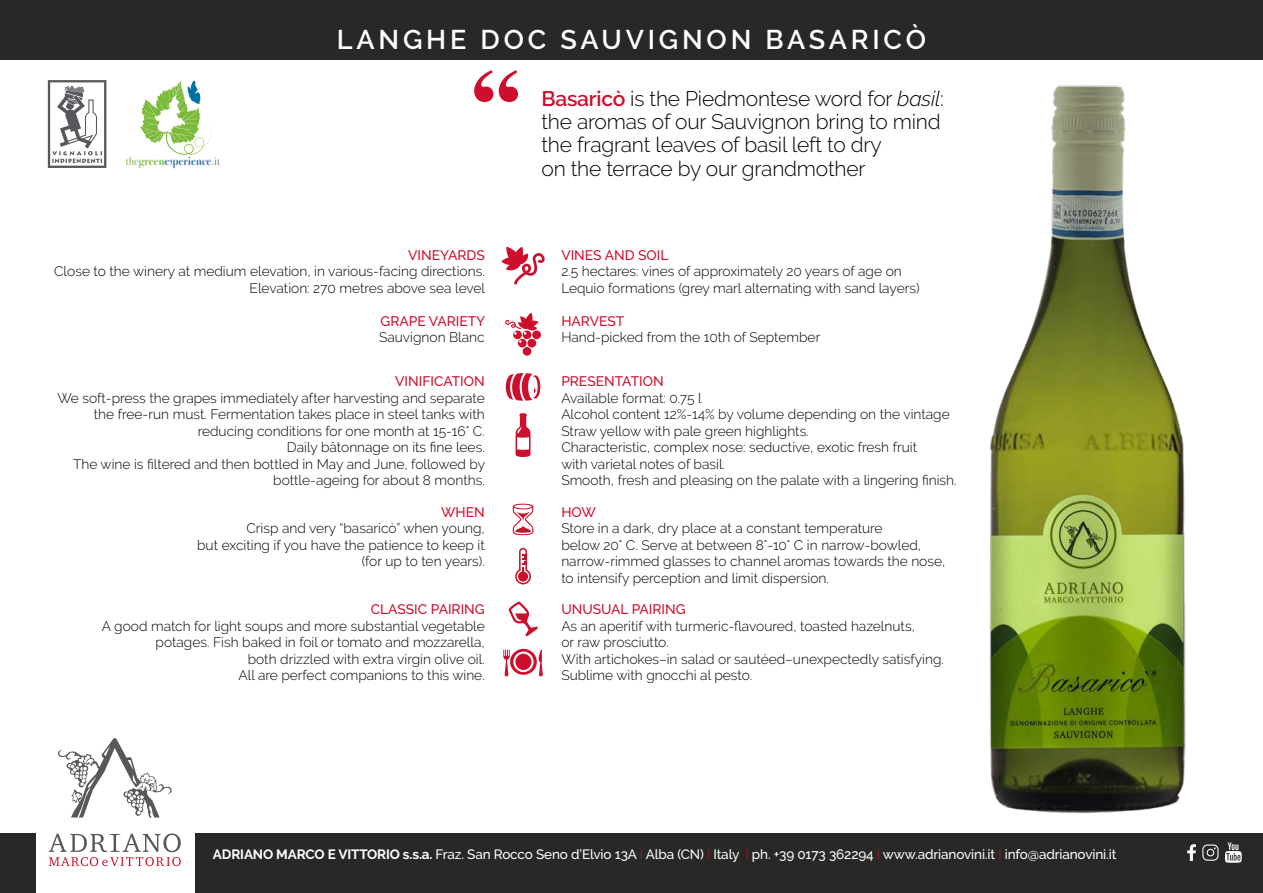
<style>
.page{position:relative;width:1263px;height:893px;background:#fff}
.page>*{position:absolute;margin:0;border:0;box-sizing:border-box;transform-origin:0 0}
.t1{font:600 27px "Raleway";letter-spacing:.14em;color:#fff}
.t2{font:300 21px/23.2px "Raleway";letter-spacing:-.01em;color:#000}
.t3{font:300 13.8px/16.5px "Raleway";color:#000;text-align:right}
.t4{font:500 13.8px "Raleway";color:#ce0e2d}
.t5{font:500 13.5px "Raleway";letter-spacing:-.01em;color:#fff}
.s1{font-weight:600;color:#ce0e2d}
.s2{font-style:italic}
.s3{font-weight:700}
.s4{font-weight:300;color:#ce0e2d}
</style>
<div class="page">
<svg style="left:49px;top:833px;width:132px;height:33px"></svg>
<svg style="left:58px;top:738px;width:114px;height:79px"></svg>
<div style="left:0;top:833px;width:36px;height:60px;background:#282827"></div>
<div style="left:195px;top:833px;width:1068px;height:60px;background:#282827"></div>
<svg style="left:140px;top:80px;width:71px;height:75px"></svg>
<img style="left:126px;top:156px;width:95px;height:12px">
<svg style="left:48px;top:80px;width:58px;height:88px"></svg>
<svg style="left:1187px;top:844px;width:9px;height:17px"></svg>
<svg style="left:1202px;top:844px;width:16px;height:17px"></svg>
<svg style="left:1225px;top:842px;width:17px;height:21px"></svg>
<div style="left:0;top:0;width:1263px;height:60px;background:#282827"></div>
<img style="left:989px;top:85px;width:197px;height:728px">
<svg style="left:499px;top:70px;width:19px;height:32px"></svg>
<svg style="left:474px;top:70px;width:19px;height:32px"></svg>
<svg style="left:501px;top:247px;width:44px;height:37px"></svg>
<svg style="left:505px;top:313px;width:36px;height:43px"></svg>
<svg style="left:506px;top:373px;width:34px;height:28px"></svg>
<svg style="left:516px;top:413px;width:14px;height:44px"></svg>
<svg style="left:513px;top:504px;width:20px;height:31px"></svg>
<svg style="left:515px;top:548px;width:16px;height:36px"></svg>
<svg style="left:508px;top:601px;width:30px;height:35px"></svg>
<svg style="left:510px;top:649px;width:27px;height:26px"></svg>
<div style="left:514px;top:653px;width:18px;height:18px;background:#ce0e2d;border-radius:50%"></div>
<div style="left:513px;top:652px;width:21px;height:20px;border:2px solid #fff;border-radius:50%"></div>
<svg style="left:503px;top:649px;width:7px;height:27px"></svg>
<svg style="left:538px;top:649px;width:5px;height:27px"></svg>
<h1 class="t1" style="left:337px;top:24px;width:590px">LANGHE DOC SAUVIGNON BASARICÒ</h1>
<p class="t4" style="left:408px;top:247px;width:78px">VINEYARDS</p>
<p class="t3" style="left:54px;top:263px;width:433px">Close to the winery at medium elevation, in various-facing directions.<br>Elevation: 270 metres above sea level</p>
<p class="t4" style="left:381px;top:313px;width:106px">GRAPE VARIETY</p>
<p class="t3" style="left:379px;top:329px;width:107px">Sauvignon Blanc</p>
<p class="t4" style="left:395px;top:373px;width:91px">VINIFICATION</p>
<p class="t3" style="left:57px;top:389px;width:429px">We soft-press the grapes immediately after harvesting and separate the free-run must. Fermentation takes place in steel tanks with reducing conditions for one month at 15-16° C.<br>Daily bâtonnage on its fine lees.<br>The wine is filtered and then bottled in May and June, followed by bottle-ageing for about 8 months.</p>
<p class="t4" style="left:441px;top:504px;width:45px">WHEN</p>
<p class="t3" style="left:197px;top:520px;width:289px">Crisp and very “basaricò” when young,<br>but exciting if you have the patience to keep it (for up to ten years).</p>
<p class="t4" style="left:371px;top:602px;width:115px">CLASSIC PAIRING</p>
<p class="t3" style="left:102px;top:618px;width:384px">A good match for light soups and more substantial vegetable potages. Fish baked in foil or tomato and mozzarella,<br>both drizzled with extra virgin olive oil.<br>All are perfect companions to this wine.</p>
<h2 class="t2" style="left:541px;top:87px;width:404px"><span class="s1">Basaricò</span> is the Piedmontese word for <span class="s2">basil</span>: the aromas of our Sauvignon bring to mind the fragrant leaves of basil left to dry<br>on the terrace by our grandmother</h2>
<p class="t4" style="left:561px;top:247px;width:109px">VINES AND SOIL</p>
<p class="t3" style="left:561px;top:263px;width:360px;text-align:left">2.5 hectares: vines of approximately 20 years of age on<br>Lequio formations (grey marl alternating with sand layers)</p>
<p class="t4" style="left:561px;top:313px;width:64px">HARVEST</p>
<p class="t3" style="left:561px;top:329px;width:261px">Hand-picked from the 10th of September</p>
<p class="t4" style="left:561px;top:373px;width:104px">PRESENTATION</p>
<p class="t3" style="left:561px;top:389px;width:397px;text-align:left">Available format: 0.75 l<br>Alcohol content 12%-14% by volume depending on the vintage Straw yellow with pale green highlights.<br>Characteristic, complex nose: seductive, exotic fresh fruit<br>with varietal notes of basil.<br>Smooth, fresh and pleasing on the palate with a lingering finish.</p>
<p class="t4" style="left:561px;top:504px;width:36px">HOW</p>
<p class="t3" style="left:561px;top:520px;width:386px;text-align:left">Store in a dark, dry place at a constant temperature<br>below 20° C. Serve at between 8°-10° C in narrow-bowled, narrow-rimmed glasses to channel aromas towards the nose, to intensify perception and limit dispersion.</p>
<p class="t4" style="left:561px;top:602px;width:126px">UNUSUAL PAIRING</p>
<p class="t3" style="left:561px;top:618px;width:384px;text-align:left">As an aperitif with turmeric-flavoured, toasted hazelnuts,<br>or raw prosciutto.<br>With artichokes–in salad or sautéed–unexpectedly satisfying.<br>Sublime with gnocchi al pesto.</p>
<p class="t5" style="left:213px;top:846px;width:905px"><span class="s3">ADRIANO MARCO E VITTORIO s.s.a.</span> Fraz. San Rocco Seno d’Elvio 13A <span class="s4">I</span> Alba (CN) <span class="s4">I</span> Italy <span class="s4">I</span> ph. +39 0173 362294 <span class="s4">I</span> www.adrianovini.it <span class="s4">I</span> info@adrianovini.it</p>
</div>
